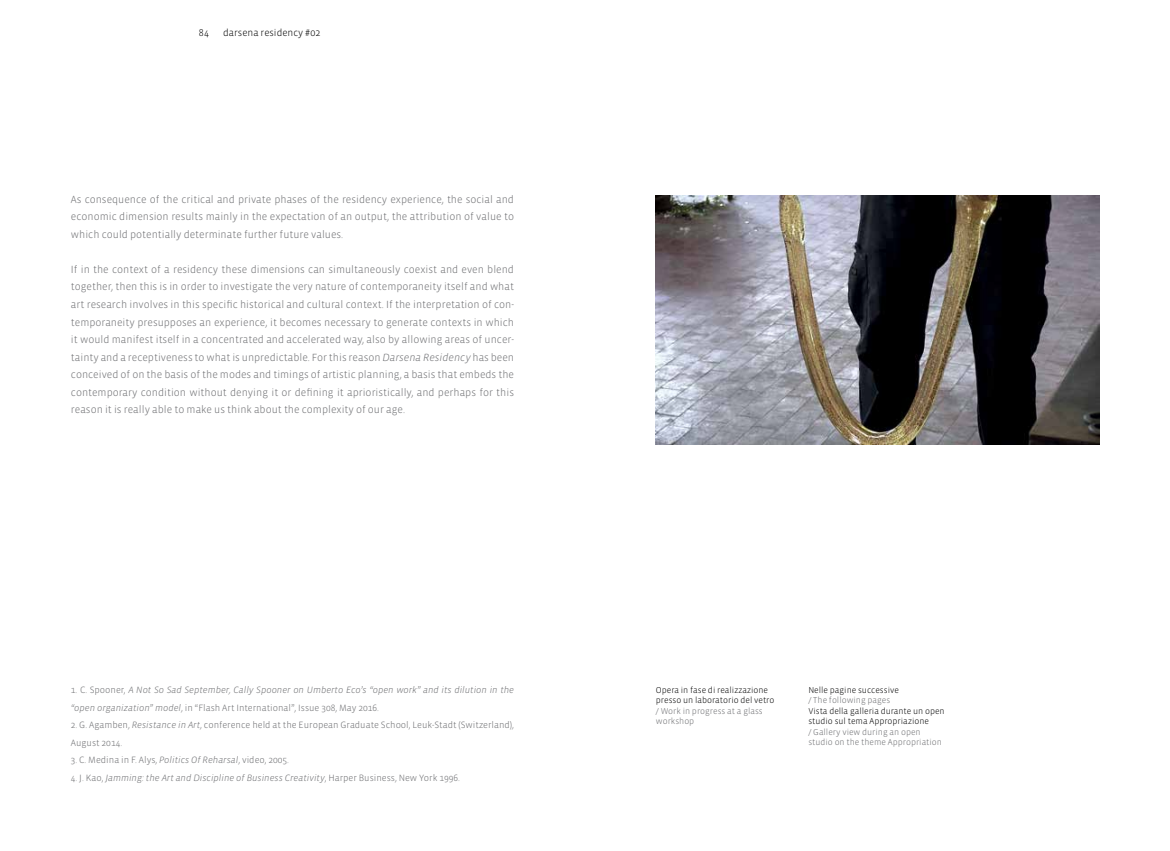
<style>
.page{position:relative;width:1170px;height:851px;background:#fff}
.page>*{position:absolute;margin:0;border:0;box-sizing:border-box;transform-origin:0 0}
.t1{font:300 10.62px/17.5px "Vista Sans";color:#6d6e71;text-align:justify}
.t2{font:300 10px "Vista Sans";color:#000}
.t3{font:italic 300 9.38px/17.5px "Vista Sans";color:#6d6e71}
.t4{font:300 9.38px/17.5px "Vista Sans";color:#6d6e71}
.t5{font:300 8.75px/10.5px "Vista Sans";color:#000}
.t6{font:300 8.75px/10.5px "Vista Sans";color:#6d6e71}
.s1{font-style:italic}
.s2{font-style:normal}
</style>
<div class="page">
<img style="left:656px;top:195px;width:442px;height:249px">
<p class="t2" style="left:199px;top:27px;width:11px">84</p>
<p class="t2" style="left:223px;top:27px;width:99px">darsena residency #02</p>
<p class="t1" style="left:71px;top:191px;width:444px">As consequence of the critical and private phases of the residency experience, the social and economic dimension results mainly in the expectation of an output, the attribution of value to which could potentially determinate further future values.</p>
<p class="t1" style="left:71px;top:261px;width:444px">If in the context of a residency these dimensions can simultaneously coexist and even blend together, then this is in order to investigate the very nature of contemporaneity itself and what art research involves in this specific historical and cultural context. If the interpretation of con&shy;temporaneity presupposes an experience, it becomes necessary to generate contexts in which it would manifest itself in a concentrated and accelerated way, also by allowing areas of uncer&shy;tainty and a receptiveness to what is unpredictable. For this reason <span class="s1">Darsena Residency</span> has been conceived of on the basis of the modes and timings of artistic planning, a basis that embeds the contemporary condition without denying it or defining it aprioristically, and perhaps for this reason it is really able to make us think about the complexity of our age.</p>
<p class="t3" style="left:71px;top:681px;width:444px"><span class="s2">1. C. Spooner,</span> A Not So Sad September, Cally Spooner on Umberto Eco’s “open work” and its dilution in the “open organization” model<span class="s2">, in “Flash Art International”, Issue 308, May 2016.</span></p>
<p class="t4" style="left:71px;top:716px;width:444px">2. G. Agamben, <span class="s1">Resistance in Art</span>, conference held at the European Graduate School, Leuk-Stadt (Switzerland),<br>August 2014.</p>
<p class="t4" style="left:71px;top:751px;width:220px">3. C. Medina in F. Alys, <span class="s1">Politics Of Reharsal</span>, video, 2005.</p>
<p class="t3" style="left:71px;top:769px;width:390px"><span class="s2">4. J. Kao,</span> Jamming: the Art and Discipline of Business Creativity<span class="s2">, Harper Business, New York 1996.</span></p>
<p class="t5" style="left:656px;top:684px;width:120px">Opera in fase di realizzazione presso un laboratorio del vetro</p>
<p class="t6" style="left:656px;top:705px;width:108px">/ Work in progress at a glass workshop</p>
<p class="t5" style="left:808px;top:684px;width:92px">Nelle pagine successive</p>
<p class="t6" style="left:808px;top:695px;width:83px">/ The following pages</p>
<p class="t5" style="left:808px;top:705px;width:138px">Vista della galleria durante un open studio sul tema Appropriazione</p>
<p class="t6" style="left:808px;top:726px;width:135px">/ Gallery view during an open studio on the theme Appropriation</p>
</div>
